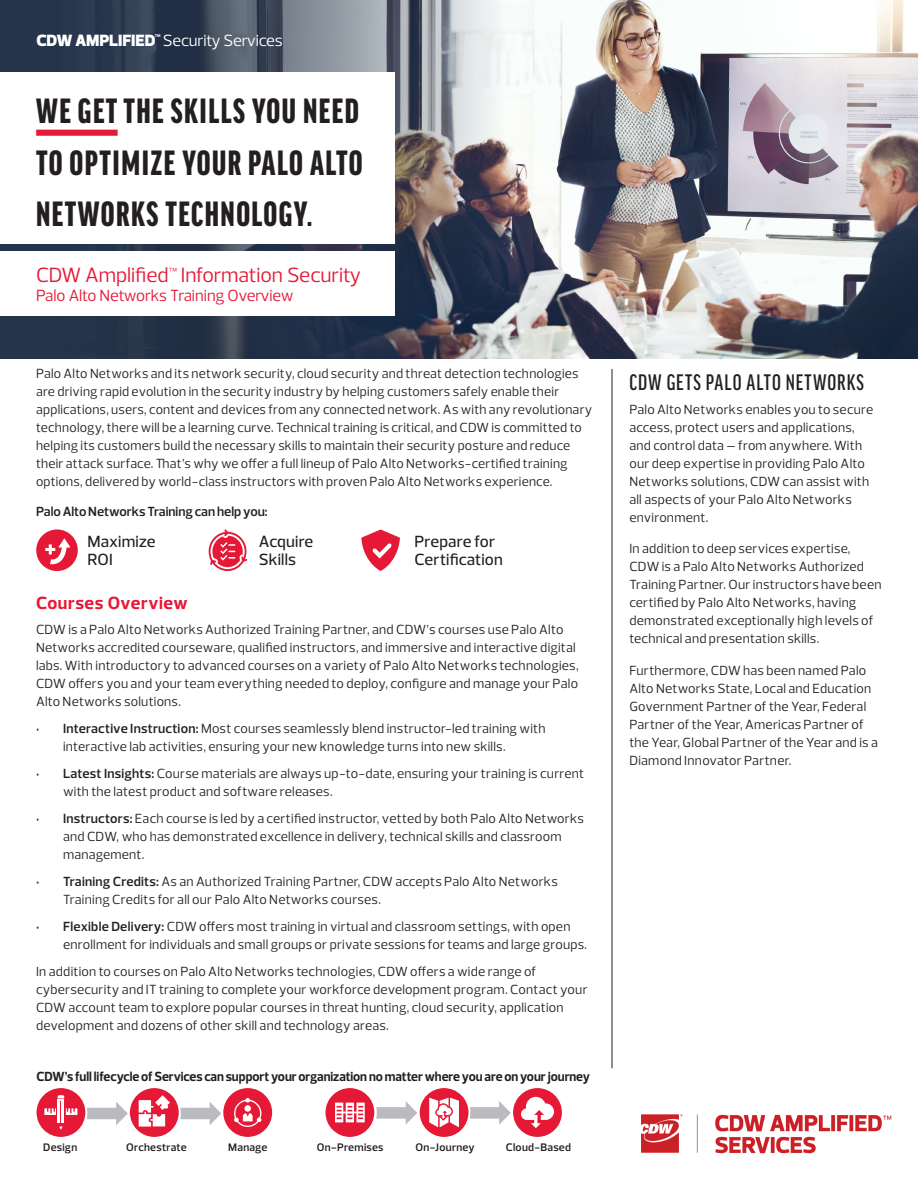
<style>
.page{position:relative;width:918px;height:1188px;background:#fff}
.page>*{position:absolute;margin:0;border:0;box-sizing:border-box;transform-origin:0 0}
.WE_GET__headline__1{font:900 extra-condensed 37.35px/51.2px "Good Headline Pro";letter-spacing:.04em;color:#231f20;text-align:justify}
.t1{font:500 extra-condensed 24px "Good Headline Pro";letter-spacing:.04em;color:#231f20}
.t2{font:21px "Prelo";letter-spacing:-.005em;color:#e51836}
.Body{font:700 18px "Prelo";letter-spacing:.03em;color:#e51836}
.Body-2{font:500 16.5px/18px "Prelo";letter-spacing:.005em;color:#231f20}
.t3{font:16.5px "Prelo";letter-spacing:-.015em;color:#e51836}
.t4{font:16.5px "Prelo";letter-spacing:-.015em;color:#fff}
.BODY_-_lrg{font:13.5px/18px "Prelo";letter-spacing:.015em;color:#231f20}
.Body-3{font:13.5px/18px "Prelo";letter-spacing:.015em;color:#231f20}
.Body-4{font:700 13.5px "Prelo";letter-spacing:-.005em;color:#231f20;scale:.96 1}
.Body-5{font:600 13.5px "Prelo";letter-spacing:-.005em;color:#231f20}
.Body-6{font:600 11.1px "Prelo";letter-spacing:.02em;color:#231f20}
.t5{font:700 4.2px "Prelo";color:#fff}
.s1{font-weight:900;font-size:16.65px}
.s2{font-weight:600}
</style>
<div class="page">
<img style="left:642px;top:1114px;width:249px;height:40px">
<img style="left:502px;top:0;width:416px;height:358px">
<hr style="left:612px;top:369px;width:1px;height:699px;background:#231f20">
<div style="left:513px;top:1088px;width:49px;height:49px;background:#e51836;border-radius:50%"></div>
<svg style="left:87px;top:1102px;width:41px;height:23px"></svg>
<svg style="left:180px;top:1102px;width:41px;height:23px"></svg>
<svg style="left:376px;top:1101px;width:41px;height:24px"></svg>
<svg style="left:470px;top:1101px;width:41px;height:24px"></svg>
<svg style="left:521px;top:1097px;width:33px;height:31px"></svg>
<div style="left:37px;top:1088px;width:48px;height:49px;background:#e51836;border-radius:50%"></div>
<div style="left:223px;top:1088px;width:49px;height:49px;background:#e51836;border-radius:50%"></div>
<div style="left:420px;top:1088px;width:49px;height:49px;background:#e51836;border-radius:50%"></div>
<div style="left:325px;top:1088px;width:49px;height:49px;background:#e51836;border-radius:50%"></div>
<div style="left:130px;top:1088px;width:49px;height:49px;background:#e51836;border-radius:50%"></div>
<svg style="left:66px;top:1108px;width:11px;height:7px"></svg>
<svg style="left:44px;top:1108px;width:12px;height:7px"></svg>
<hr style="left:58px;top:1102px;width:2px;height:21px;background:#fff">
<hr style="left:62px;top:1102px;width:2px;height:21px;background:#fff">
<svg style="left:58px;top:1095px;width:6px;height:6px"></svg>
<svg style="left:139px;top:1095px;width:31px;height:32px"></svg>
<svg style="left:234px;top:1098px;width:27px;height:29px"></svg>
<svg style="left:429px;top:1098px;width:30px;height:29px"></svg>
<svg style="left:335px;top:1103px;width:30px;height:19px"></svg>
<svg style="left:0;top:0;width:502px;height:358px;background:#575f6d"></svg>
<div style="left:0;top:72px;width:394px;height:171px;background:#fff"></div>
<div style="left:0;top:251px;width:394px;height:65px;background:#fff"></div>
<div style="left:36px;top:130px;width:82px;height:6px;background:#e51836"></div>
<svg style="left:36px;top:529px;width:42px;height:42px"></svg>
<svg style="left:209px;top:529px;width:38px;height:42px"></svg>
<svg style="left:361px;top:529px;width:39px;height:42px"></svg>
<p class="t4" style="left:37px;top:30px;width:248px"><span class="s1">CDW AMPLIFIED</span> Security Services</p>
<p class="t5" style="left:155px;top:33px;width:7px">TM</p>
<p class="WE_GET__headline__1" style="left:36px;top:86px;width:328px">WE GET THE SKILLS YOU NEED TO OPTIMIZE YOUR PALO ALTO NETWORKS TECHNOLOGY.</p>
<p class="t2" style="left:36px;top:262px;width:327px">CDW Amplified<sup>™</sup> Information Security</p>
<p class="t3" style="left:36px;top:286px;width:259px">Palo Alto Networks Training Overview</p>
<p class="BODY_-_lrg" style="left:36px;top:365px;width:558px">Palo Alto Networks and its network security, cloud security and threat detection technologies are driving rapid evolution in the security industry by helping customers safely enable their applications, users, content and devices from any connected network. As with any revolutionary technology, there will be a learning curve. Technical training is critical, and CDW is committed to helping its customers build the necessary skills to maintain their security posture and reduce their attack surface. That’s why we offer a full lineup of Palo Alto Networks-certified training options, delivered by world-class instructors with proven Palo Alto Networks experience.</p>
<p class="Body-5" style="left:36px;top:504px;width:233px">Palo Alto Networks Training can help you:</p>
<p class="Body-2" style="left:87px;top:532px;width:70px">Maximize<br>ROI</p>
<p class="Body-2" style="left:259px;top:532px;width:56px">Acquire<br>Skills</p>
<p class="Body-2" style="left:415px;top:532px;width:90px">Prepare for<br>Certification</p>
<p class="Body" style="left:36px;top:592px;width:153px">Courses Overview</p>
<p class="Body-3" style="left:36px;top:620px;width:544px">CDW is a Palo Alto Networks Authorized Training Partner, and CDW’s courses use Palo Alto Networks accredited courseware, qualified instructors, and immersive and interactive digital labs. With introductory to advanced courses on a variety of Palo Alto Networks technologies, CDW offers you and your team everything needed to deploy, configure and manage your Palo Alto Networks solutions.</p>
<p class="BODY_-_lrg" style="left:63px;top:719px;width:484px;text-indent:-27px"><span class="s2">• Interactive Instruction:</span> Most courses seamlessly blend instructor-led training with interactive lab activities, ensuring your new knowledge turns into new skills.</p>
<p class="BODY_-_lrg" style="left:63px;top:764px;width:523px;text-indent:-27px"><span class="s2">• Latest Insights:</span> Course materials are always up-to-date, ensuring your training is current with the latest product and software releases.</p>
<p class="BODY_-_lrg" style="left:63px;top:809px;width:523px;text-indent:-27px"><span class="s2">• Instructors:</span> Each course is led by a certified instructor, vetted by both Palo Alto Networks and CDW, who has demonstrated excellence in delivery, technical skills and classroom management.</p>
<p class="BODY_-_lrg" style="left:63px;top:872px;width:496px;text-indent:-27px"><span class="s2">• Training Credits:</span> As an Authorized Training Partner, CDW accepts Palo Alto Networks<br>Training Credits for all our Palo Alto Networks courses.</p>
<p class="BODY_-_lrg" style="left:63px;top:917px;width:526px;text-indent:-27px"><span class="s2">• Flexible Delivery:</span> CDW offers most training in virtual and classroom settings, with open enrollment for individuals and small groups or private sessions for teams and large groups.</p>
<p class="Body-3" style="left:36px;top:962px;width:553px">In addition to courses on Palo Alto Networks technologies, CDW offers a wide range of cybersecurity and IT training to complete your workforce development program. Contact your CDW account team to explore popular courses in threat hunting, cloud security, application development and dozens of other skill and technology areas.</p>
<p class="Body-4" style="left:37px;top:1068px;width:578px">CDW’s full lifecycle of Services can support your organization no matter where you are on your journey</p>
<p class="Body-6" style="left:43px;top:1140px;width:36px">Design</p>
<p class="Body-6" style="left:126px;top:1140px;width:62px">Orchestrate</p>
<p class="Body-6" style="left:228px;top:1140px;width:41px">Manage</p>
<p class="Body-6" style="left:317px;top:1140px;width:68px">On-Premises</p>
<p class="Body-6" style="left:416px;top:1140px;width:61px">On-Journey</p>
<p class="Body-6" style="left:506px;top:1140px;width:67px">Cloud-Based</p>
<p class="t1" style="left:629px;top:370px;width:236px">CDW GETS PALO ALTO NETWORKS</p>
<p class="BODY_-_lrg" style="left:629px;top:400px;width:245px">Palo Alto Networks enables you to secure access, protect users and applications, and control data – from anywhere. With our deep expertise in providing Palo Alto Networks solutions, CDW can assist with all aspects of your Palo Alto Networks environment.</p>
<p class="BODY_-_lrg" style="left:629px;top:540px;width:254px">In addition to deep services expertise, CDW is a Palo Alto Networks Authorized Training Partner. Our instructors have been certified by Palo Alto Networks, having demonstrated exceptionally high levels of technical and presentation skills.</p>
<p class="BODY_-_lrg" style="left:629px;top:661px;width:250px">Furthermore, CDW has been named Palo Alto Networks State, Local and Education Government Partner of the Year, Federal Partner of the Year, Americas Partner of the Year, Global Partner of the Year and is a Diamond Innovator Partner.</p>
</div>
